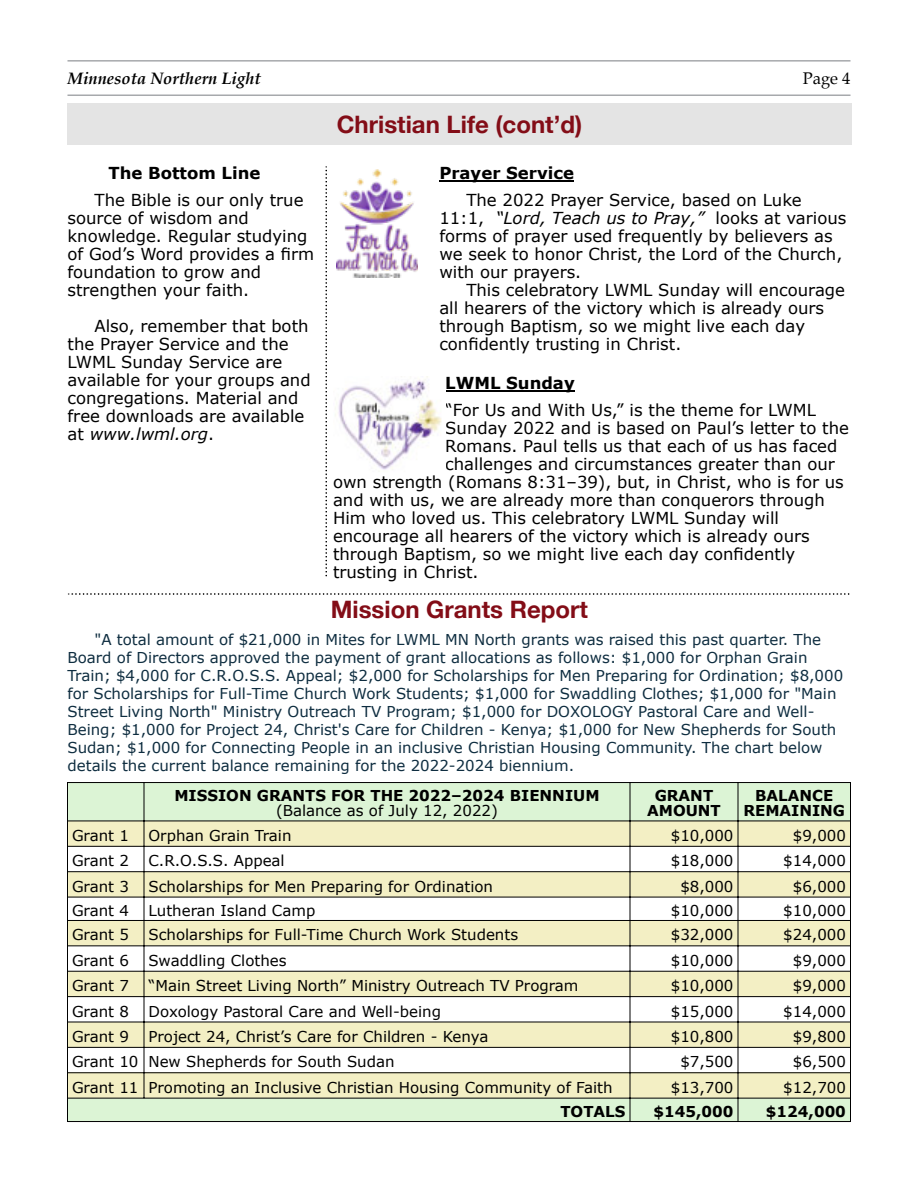
<style>
.page{position:relative;width:918px;height:1188px;background:#fff}
.page>*{position:absolute;margin:0;border:0;box-sizing:border-box;transform-origin:0 0}
.t1{font:700 24px "Helvetica Neue";color:#830d17}
.t2{font:16.5px/18px "Verdana";color:#000}
.t3{font:700 16.5px "Verdana";color:#000}
.t4{font:italic 700 16.5px "Palatino";color:#000}
.t5{font:16.5px "Palatino";color:#000}
.t6{font:15px/18px "Verdana";color:#0e2d40}
.t7{font:15px "Verdana";color:#000}
.t8{font:700 15px/15px "Verdana";color:#000;text-align:center}
.s1{font-style:italic}
</style>
<div class="page">
<hr style="left:445px;top:391px;width:130px;height:1px;background:#000">
<hr style="left:68px;top:94px;width:782px;height:2px;background:#a7a9ac">
<hr style="left:68px;top:60px;width:782px;height:2px;background:#a7a9ac">
<svg style="left:68px;top:783px;width:782px;height:338px;fill:#dcf4d5"></svg>
<svg style="left:68px;top:822px;width:782px;height:225px;fill:#f3efc4"></svg>
<div style="left:68px;top:1073px;width:782px;height:25px;background:#f3efc4"></div>
<hr style="left:67px;top:782px;width:1px;height:340px;background:#000">
<hr style="left:850px;top:782px;width:1px;height:340px;background:#000">
<hr style="left:144px;top:783px;width:1px;height:315px;background:#000">
<hr style="left:630px;top:783px;width:1px;height:339px;background:#000">
<hr style="left:738px;top:783px;width:1px;height:339px;background:#000">
<hr style="left:68px;top:782px;width:782px;height:1px;background:#000">
<hr style="left:68px;top:821px;width:782px;height:1px;background:#000">
<hr style="left:68px;top:846px;width:782px;height:1px;background:#000">
<hr style="left:68px;top:871px;width:782px;height:1px;background:#000">
<hr style="left:68px;top:897px;width:782px;height:1px;background:#000">
<hr style="left:68px;top:920px;width:782px;height:1px;background:#000">
<hr style="left:68px;top:945px;width:782px;height:1px;background:#000">
<hr style="left:68px;top:971px;width:782px;height:1px;background:#000">
<hr style="left:68px;top:996px;width:782px;height:1px;background:#000">
<hr style="left:68px;top:1022px;width:782px;height:1px;background:#000">
<hr style="left:68px;top:1047px;width:782px;height:1px;background:#000">
<hr style="left:68px;top:1072px;width:782px;height:1px;background:#000">
<hr style="left:68px;top:1098px;width:782px;height:1px;background:#000">
<hr style="left:68px;top:1121px;width:782px;height:1px;background:#000">
<div style="left:68px;top:104px;width:784px;height:42px;background:#e4e4e4"></div>
<img style="left:336px;top:170px;width:81px;height:107px">
<img style="left:335px;top:376px;width:107px;height:94px">
<hr style="left:439px;top:180px;width:135px;height:2px;background:#000">
<svg style="left:68px;top:594px;width:782px;height:1px"></svg>
<svg style="left:326px;top:166px;width:1px;height:411px"></svg>
<p class="t4" style="left:68px;top:70px;width:195px">Minnesota Northern Light</p>
<p class="t5" style="left:803px;top:70px;width:49px">Page 4</p>
<p class="t3" style="left:109px;top:166px;width:153px">The Bottom Line</p>
<p class="t2" style="left:68px;top:192px;width:248px;text-indent:27px">The Bible is our only true source of wisdom and knowledge. Regular studying of God’s Word provides a firm foundation to grow and strengthen your faith.</p>
<p class="t2" style="left:68px;top:319px;width:245px;text-indent:27px">Also, remember that both the Prayer Service and the<br>LWML Sunday Service are available for your groups and congregations. Material and free downloads are available at <span class="s1">www.lwml.org</span>.</p>
<h1 class="t1" style="left:337px;top:110px;width:247px">Christian Life (cont’d)</h1>
<p class="t3" style="left:439px;top:166px;width:136px">Prayer Service</p>
<p class="t2" style="left:439px;top:192px;width:409px;text-indent:27px">The 2022 Prayer Service, based on Luke 11:1, <span class="s1">“Lord, Teach us to Pray,”</span> looks at various forms of prayer used frequently by believers as we seek to honor Christ, the Lord of the Church, with our prayers.</p>
<p class="t2" style="left:439px;top:282px;width:407px;text-indent:27px">This celebratory LWML Sunday will encourage all hearers of the victory which is already ours through Baptism, so we might live each day confidently trusting in Christ.</p>
<p class="t3" style="left:445px;top:377px;width:131px">LWML Sunday</p>
<p class="t2" style="left:445px;top:403px;width:372px">“For Us and With Us,” is the theme for LWML</p>
<p class="t2" style="left:445px;top:421px;width:405px">Sunday 2022 and is based on Paul’s letter to the</p>
<p class="t2" style="left:445px;top:439px;width:394px">Romans. Paul tells us that each of us has faced</p>
<p class="t2" style="left:445px;top:457px;width:391px">challenges and circumstances greater than our</p>
<p class="t2" style="left:333px;top:475px;width:512px">own strength (Romans 8:31–39), but, in Christ, who is for us</p>
<p class="t2" style="left:333px;top:493px;width:493px">and with us, we are already more than conquerors through</p>
<p class="t2" style="left:333px;top:511px;width:448px">Him who loved us. This celebratory LWML Sunday will</p>
<p class="t2" style="left:333px;top:529px;width:478px">encourage all hearers of the victory which is already ours</p>
<p class="t2" style="left:333px;top:547px;width:464px">through Baptism, so we might live each day confidently</p>
<p class="t2" style="left:333px;top:565px;width:147px">trusting in Christ.</p>
<h1 class="t1" style="left:331px;top:595px;width:259px">Mission Grants Report</h1>
<p class="t6" style="left:68px;top:632px;width:777px;text-indent:27px">"A total amount of $21,000 in Mites for LWML MN North grants was raised this past quarter. The Board of Directors approved the payment of grant allocations as follows: $1,000 for Orphan Grain Train; $4,000 for C.R.O.S.S. Appeal; $2,000 for Scholarships for Men Preparing for Ordination; $8,000 for Scholarships for Full-Time Church Work Students; $1,000 for Swaddling Clothes; $1,000 for "Main Street Living North" Ministry Outreach TV Program; $1,000 for DOXOLOGY Pastoral Care and Well-Being; $1,000 for Project 24, Christ's Care for Children - Kenya; $1,000 for New Shepherds for South Sudan; $1,000 for Connecting People in an inclusive Christian Housing Community. The chart below details the current balance remaining for the 2022-2024 biennium.</p>
<p class="t8" style="left:174px;top:790px;width:427px">MISSION GRANTS FOR THE 2022–2024 BIENNIUM</p>
<p class="t7" style="left:276px;top:805px;width:223px">(Balance as of July 12, 2022)</p>
<p class="t8" style="left:647px;top:790px;width:75px">GRANT<br>AMOUNT</p>
<p class="t8" style="left:743px;top:790px;width:103px">BALANCE<br>REMAINING</p>
<p class="t7" style="left:72px;top:829px;width:58px">Grant 1</p>
<p class="t7" style="left:148px;top:829px;width:145px">Orphan Grain Train</p>
<p class="t7" style="left:671px;top:829px;width:64px">$10,000</p>
<p class="t7" style="left:793px;top:829px;width:55px">$9,000</p>
<p class="t7" style="left:72px;top:855px;width:58px">Grant 2</p>
<p class="t7" style="left:148px;top:855px;width:138px">C.R.O.S.S. Appeal</p>
<p class="t7" style="left:671px;top:855px;width:64px">$18,000</p>
<p class="t7" style="left:783px;top:855px;width:64px">$14,000</p>
<p class="t7" style="left:72px;top:880px;width:58px">Grant 3</p>
<p class="t7" style="left:148px;top:880px;width:346px">Scholarships for Men Preparing for Ordination</p>
<p class="t7" style="left:680px;top:880px;width:55px">$8,000</p>
<p class="t7" style="left:793px;top:880px;width:55px">$6,000</p>
<p class="t7" style="left:72px;top:904px;width:58px">Grant 4</p>
<p class="t7" style="left:148px;top:904px;width:168px">Lutheran Island Camp</p>
<p class="t7" style="left:671px;top:904px;width:64px">$10,000</p>
<p class="t7" style="left:783px;top:904px;width:64px">$10,000</p>
<p class="t7" style="left:72px;top:929px;width:58px">Grant 5</p>
<p class="t7" style="left:148px;top:929px;width:371px">Scholarships for Full-Time Church Work Students</p>
<p class="t7" style="left:671px;top:929px;width:64px">$32,000</p>
<p class="t7" style="left:783px;top:929px;width:64px">$24,000</p>
<p class="t7" style="left:72px;top:954px;width:58px">Grant 6</p>
<p class="t7" style="left:148px;top:954px;width:140px">Swaddling Clothes</p>
<p class="t7" style="left:671px;top:954px;width:64px">$10,000</p>
<p class="t7" style="left:793px;top:954px;width:55px">$9,000</p>
<p class="t7" style="left:72px;top:980px;width:58px">Grant 7</p>
<p class="t7" style="left:148px;top:980px;width:432px">“Main Street Living North” Ministry Outreach TV Program</p>
<p class="t7" style="left:671px;top:980px;width:64px">$10,000</p>
<p class="t7" style="left:793px;top:980px;width:55px">$9,000</p>
<p class="t7" style="left:72px;top:1005px;width:58px">Grant 8</p>
<p class="t7" style="left:148px;top:1005px;width:294px">Doxology Pastoral Care and Well-being</p>
<p class="t7" style="left:671px;top:1005px;width:64px">$15,000</p>
<p class="t7" style="left:783px;top:1005px;width:64px">$14,000</p>
<p class="t7" style="left:72px;top:1030px;width:58px">Grant 9</p>
<p class="t7" style="left:148px;top:1030px;width:342px">Project 24, Christ’s Care for Children - Kenya</p>
<p class="t7" style="left:671px;top:1030px;width:64px">$10,800</p>
<p class="t7" style="left:793px;top:1030px;width:55px">$9,800</p>
<p class="t7" style="left:72px;top:1056px;width:324px">Grant 10 New Shepherds for South Sudan</p>
<p class="t7" style="left:680px;top:1056px;width:55px">$7,500</p>
<p class="t7" style="left:793px;top:1056px;width:55px">$6,500</p>
<p class="t7" style="left:72px;top:1081px;width:542px">Grant 11 Promoting an Inclusive Christian Housing Community of Faith</p>
<p class="t7" style="left:671px;top:1081px;width:64px">$13,700</p>
<p class="t7" style="left:783px;top:1081px;width:64px">$12,700</p>
<p class="t8" style="left:560px;top:1105px;width:67px">TOTALS</p>
<p class="t8" style="left:653px;top:1105px;width:82px">$145,000</p>
<p class="t8" style="left:766px;top:1105px;width:82px">$124,000</p>
</div>
